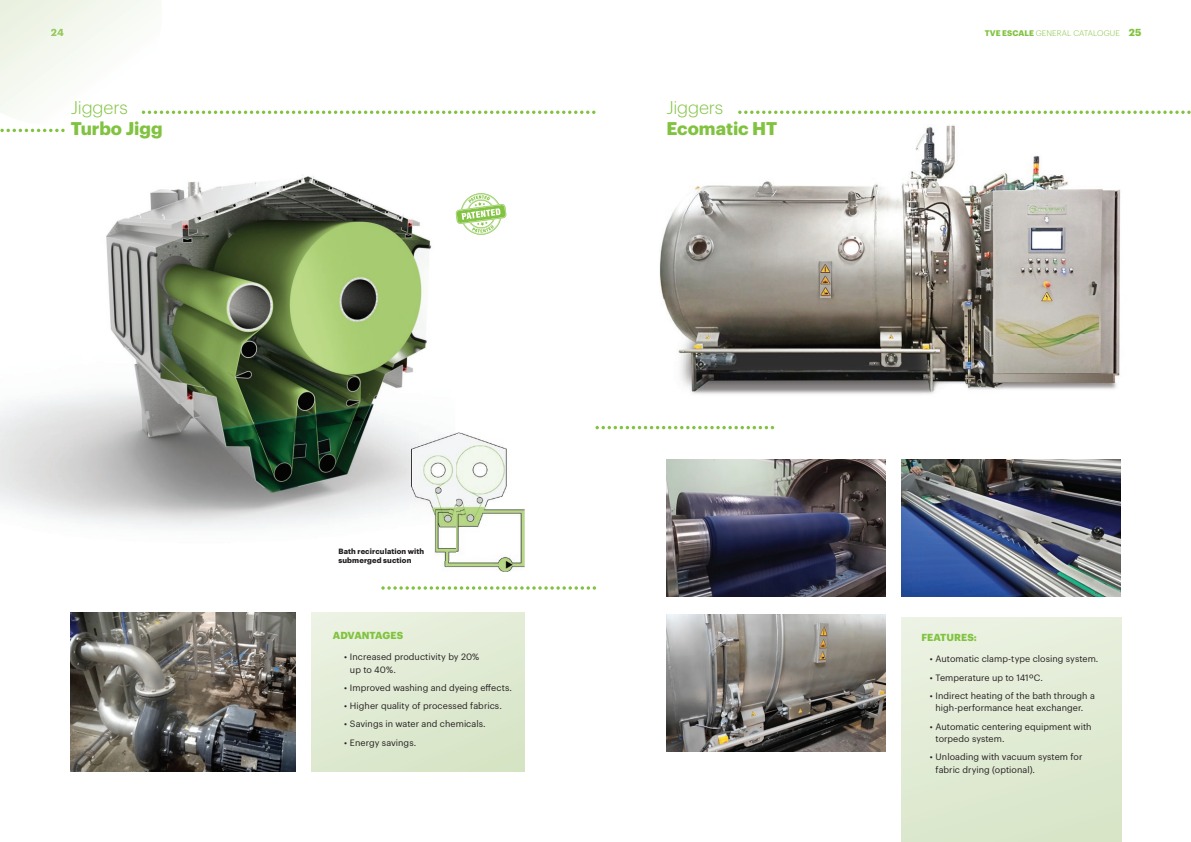
<style>
.page{position:relative;width:1191px;height:842px;background:#fff}
.page>*{position:absolute;margin:0;border:0;box-sizing:border-box;transform-origin:0 0}
.t1{font:700 18px "Graphik";letter-spacing:-.005em;color:#81c340}
.t2{font:300 18px "Graphik";letter-spacing:-.005em;color:#81c340}
.t3{font:700 10px "Graphik";color:#81c340}
.t4{font:9px/12.5px "Graphik";letter-spacing:.005em;color:#231f20}
.t5{font:300 8px "Graphik";letter-spacing:.01em;color:#81c340}
.t6{font:700 7.5px/9px "Graphik";letter-spacing:.015em;color:#231f20}
.s1{font-weight:700}
.s2{font-weight:700;font-size:10px}
</style>
<div class="page">
<div style="left:900px;top:617px;width:221px;height:225px;background:#e2ebd5"></div>
<div style="left:310px;top:612px;width:214px;height:159px;background:linear-gradient(to right,#e5eeda,#dce8cd)"></div>
<img style="left:0;top:175px;width:432px;height:354px">
<img style="left:659px;top:125px;width:462px;height:269px">
<svg style="left:0;top:0;width:595px;height:132px"></svg>
<img style="left:71px;top:612px;width:225px;height:159px">
<img style="left:444px;top:432px;width:80px;height:140px">
<img style="left:411px;top:432px;width:44px;height:129px">
<svg style="left:381px;top:586px;width:215px;height:4px"></svg>
<svg style="left:738px;top:111px;width:453px;height:3px"></svg>
<img style="left:666px;top:459px;width:220px;height:137px">
<img style="left:666px;top:614px;width:220px;height:137px">
<img style="left:901px;top:459px;width:219px;height:137px">
<svg style="left:595px;top:426px;width:179px;height:3px"></svg>
<img style="left:455px;top:193px;width:52px;height:42px">
<p class="t3" style="left:51px;top:25px;width:15px">24</p>
<p class="t5" style="left:984px;top:27px;width:158px"><span class="s1">TVE ESCALE</span> GENERAL CATALOGUE <span class="s2">25</span></p>
<h1 class="t2" style="left:71px;top:94px;width:58px">Jiggers</h1>
<h1 class="t1" style="left:71px;top:115px;width:93px">Turbo Jigg</h1>
<h1 class="t2" style="left:666px;top:94px;width:58px">Jiggers</h1>
<h1 class="t1" style="left:666px;top:115px;width:112px">Ecomatic HT</h1>
<p class="t6" style="left:338px;top:546px;width:87px">Bath recirculation with submerged suction</p>
<p class="t3" style="left:333px;top:628px;width:72px">ADVANTAGES</p>
<p class="t4" style="left:350px;top:650px;width:131px;text-indent:-6px">• Increased productivity by 20% up to 40%.</p>
<p class="t4" style="left:344px;top:681px;width:169px">• Improved washing and dyeing effects.</p>
<p class="t4" style="left:344px;top:699px;width:159px">• Higher quality of processed fabrics.</p>
<p class="t4" style="left:344px;top:717px;width:143px">• Savings in water and chemicals.</p>
<p class="t4" style="left:344px;top:735px;width:73px">• Energy savings.</p>
<p class="t3" style="left:921px;top:630px;width:57px">FEATURES:</p>
<p class="t4" style="left:930px;top:652px;width:170px">• Automatic clamp-type closing system.</p>
<p class="t4" style="left:930px;top:670px;width:114px">• Temperature up to 141ºC.</p>
<p class="t4" style="left:935px;top:688px;width:161px;text-indent:-6px">• Indirect heating of the bath through a high-performance heat exchanger.</p>
<p class="t4" style="left:935px;top:719px;width:157px;text-indent:-6px">• Automatic centering equipment with torpedo system.</p>
<p class="t4" style="left:935px;top:750px;width:148px;text-indent:-6px">• Unloading with vacuum system for fabric drying (optional).</p>
</div>
